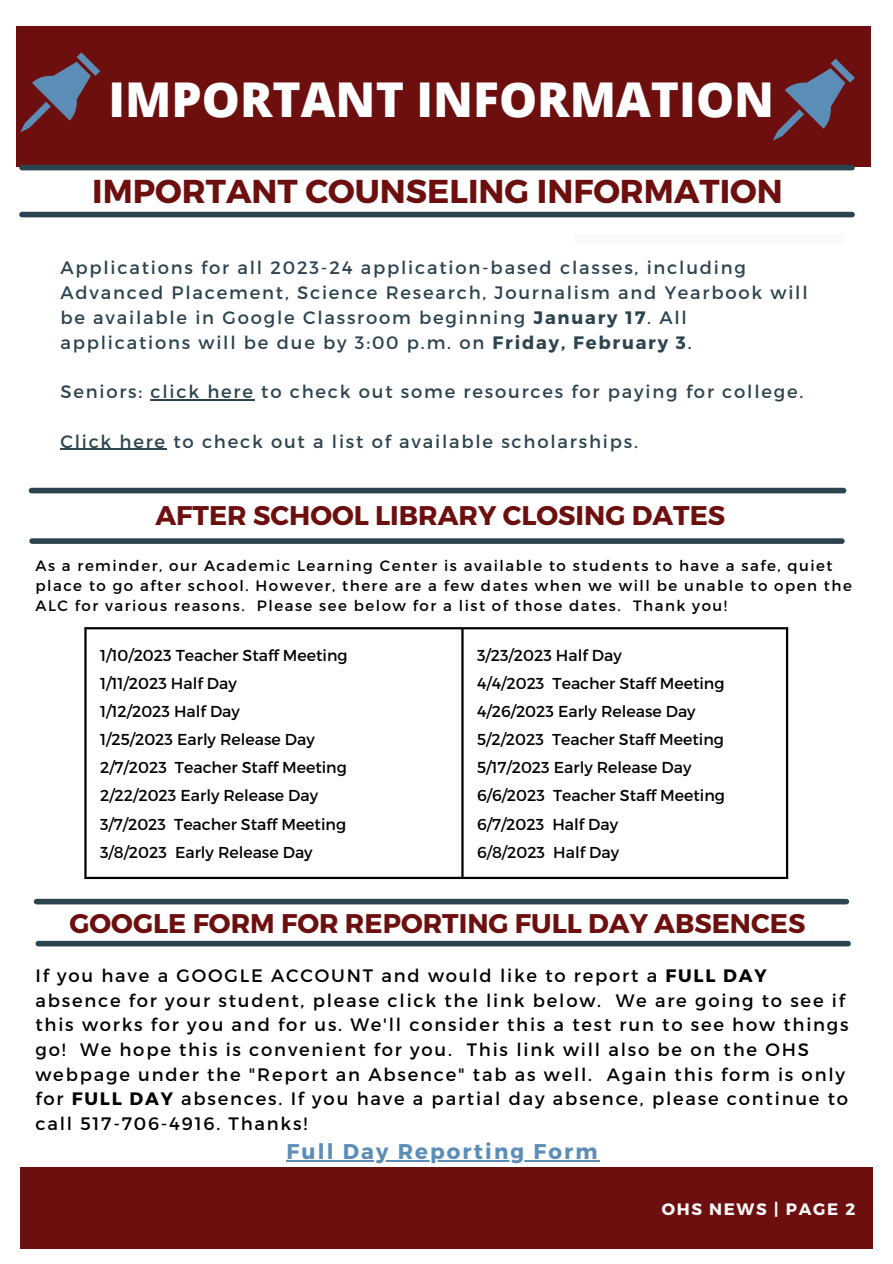
<style>
.page{position:relative;width:893px;height:1264px;background:#fff}
.page>*{position:absolute;margin:0;border:0;box-sizing:border-box;transform-origin:0 0}
.t1{font:800 48px "Open Sans";color:#fff}
.t2{font:700 33px "Montserrat";color:#6d0f0f}
.t3{font:700 27px "Montserrat";color:#6d0f0f}
.t4{font:700 21.3px "Montserrat";letter-spacing:.1em;color:#5b8db7}
.t5{font:18px/24.8px "Montserrat";letter-spacing:.1em;color:#000}
.t6{font:18px/24.8px "Montserrat";letter-spacing:.1em;color:#2c4450}
.t7{font:700 16.5px "Montserrat";letter-spacing:.1em;color:#fafafa}
.t8{font:15.75px/28px "Montserrat";color:#000}
.t9{font:15px/20.2px "Montserrat";letter-spacing:.1em;color:#000}
.s1{font-weight:700}
</style>
<div class="page">
<div style="left:20px;top:1167px;width:852px;height:81px;background:#6d0f0f"></div>
<div style="left:16px;top:26px;width:855px;height:140px;background:#6d0f0f"></div>
<div style="left:574px;top:234px;width:270px;height:9px;background:#fafafa"></div>
<svg style="left:20px;top:52px;width:80px;height:80px"></svg>
<div style="left:22px;top:165px;width:830px;height:5px;background:#2c4450"></div>
<div style="left:22px;top:212px;width:830px;height:5px;background:#2c4450"></div>
<svg style="left:772px;top:59px;width:82px;height:82px"></svg>
<div style="left:31px;top:488px;width:812px;height:5px;background:#2c4450"></div>
<div style="left:32px;top:538px;width:809px;height:6px;background:#2c4450"></div>
<hr style="left:84px;top:629px;width:3px;height:247px;background:#000">
<hr style="left:461px;top:629px;width:2px;height:247px;background:#000">
<hr style="left:785px;top:629px;width:3px;height:247px;background:#000">
<hr style="left:84px;top:627px;width:704px;height:2px;background:#000">
<hr style="left:84px;top:876px;width:704px;height:3px;background:#000">
<div style="left:37px;top:898px;width:809px;height:6px;background:#2c4450"></div>
<div style="left:38px;top:940px;width:810px;height:6px;background:#2c4450"></div>
<hr style="left:150px;top:399px;width:105px;height:1px;background:#2c4450">
<hr style="left:60px;top:449px;width:107px;height:1px;background:#2c4450">
<hr style="left:286px;top:1160px;width:313px;height:1px;background:#5b8db7">
<h1 class="t1" style="left:108px;top:66px;width:667px">IMPORTANT INFORMATION</h1>
<h2 class="t2" style="left:92px;top:170px;width:692px">IMPORTANT COUNSELING INFORMATION</h2>
<p class="t6" style="left:60px;top:255px;width:748px">Applications for all 2023-24 application-based classes, including Advanced Placement, Science Research, Journalism and Yearbook will be available in Google Classroom beginning <span class="s1">January 17</span>. All applications will be due by 3:00 p.m. on <span class="s1">Friday, February 3</span>.</p>
<p class="t6" style="left:60px;top:378px;width:744px">Seniors: click here to check out some resources for paying for college.</p>
<p class="t6" style="left:60px;top:428px;width:579px">Click here to check out a list of available scholarships.</p>
<h3 class="t3" style="left:155px;top:498px;width:571px">AFTER SCHOOL LIBRARY CLOSING DATES</h3>
<p class="t9" style="left:35px;top:554px;width:817px">As a reminder, our Academic Learning Center is available to students to have a safe, quiet place to go after school. However, there are a few dates when we will be unable to open the<br>ALC for various reasons. Please see below for a list of those dates. Thank you!</p>
<p class="t8" style="left:100px;top:640px;width:249px">1/10/2023 Teacher Staff Meeting<br>1/11/2023 Half Day<br>1/12/2023 Half Day<br>1/25/2023 Early Release Day<br>2/7/2023 Teacher Staff Meeting<br>2/22/2023 Early Release Day<br>3/7/2023 Teacher Staff Meeting<br>3/8/2023 Early Release Day</p>
<p class="t8" style="left:477px;top:640px;width:249px">3/23/2023 Half Day<br>4/4/2023 Teacher Staff Meeting<br>4/26/2023 Early Release Day<br>5/2/2023 Teacher Staff Meeting<br>5/17/2023 Early Release Day<br>6/6/2023 Teacher Staff Meeting<br>6/7/2023 Half Day<br>6/8/2023 Half Day</p>
<h3 class="t3" style="left:70px;top:905px;width:737px">GOOGLE FORM FOR REPORTING FULL DAY ABSENCES</h3>
<p class="t5" style="left:35px;top:962px;width:814px">If you have a GOOGLE ACCOUNT and would like to report a <span class="s1">FULL DAY </span>absence for your student, please click the link below. We are going to see if this works for you and for us. We'll consider this a test run to see how things go! We hope this is convenient for you. This link will also be on the OHS webpage under the "Report an Absence" tab as well. Again this form is only for <span class="s1">FULL DAY</span> absences. If you have a partial day absence, please continue to call 517-706-4916. Thanks!</p>
<p class="t4" style="left:286px;top:1137px;width:312px">Full Day Reporting Form</p>
<p class="t7" style="left:661px;top:1197px;width:195px">OHS NEWS | PAGE 2</p>
</div>
